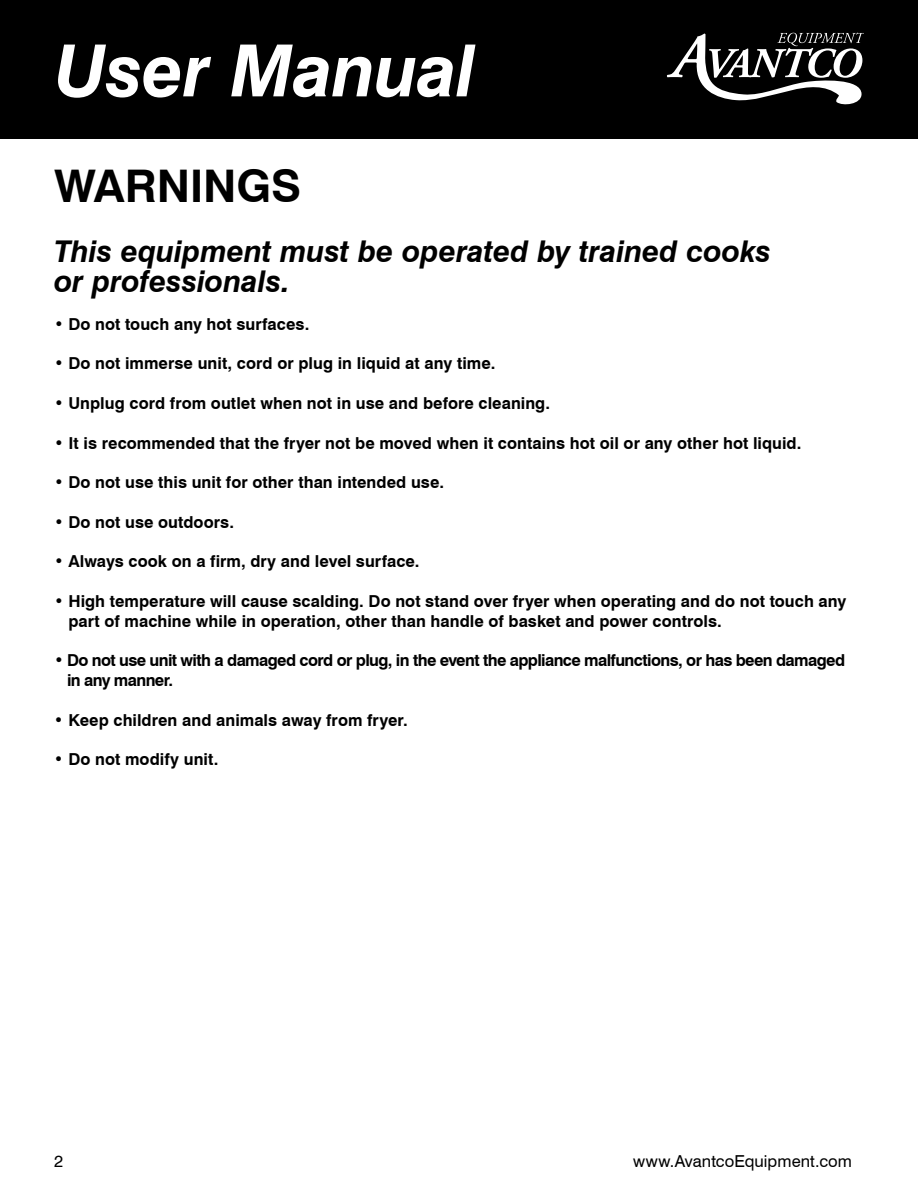
<style>
.page{position:relative;width:918px;height:1188px;background:#fff}
.page>*{position:absolute;margin:0;border:0;box-sizing:border-box;transform-origin:0 0}
.t1{font:italic 700 72px "Swiss 721 BT";letter-spacing:-.01em;color:#fff}
.t2{font:700 45px "Swiss 721 BT";letter-spacing:-.005em;color:#000}
.t3{font:italic 700 30px/30px "Swiss 721 BT";letter-spacing:-.005em;color:#000}
.t4{font:700 16.5px/19.8px "Swiss 721 BT";color:#000}
.t5{font:700 16.5px/19.8px "Swiss 721 BT";letter-spacing:-.04em;color:#000}
.t6{font:16.5px "Swiss 721 BT";letter-spacing:.005em;color:#000}
</style>
<div class="page">
<div style="left:0;top:0;width:918px;height:138px;background:#000"></div>
<svg style="left:667px;top:33px;width:197px;height:72px"></svg>
<h1 class="t1" style="left:54px;top:27px;width:423px">User Manual</h1>
<h2 class="t2" style="left:54px;top:159px;width:249px">WARNINGS</h2>
<h3 class="t3" style="left:54px;top:236px;width:719px">This equipment must be operated by trained cooks or professionals.</h3>
<p class="t4" style="left:54px;top:314px;width:257px">• Do not touch any hot surfaces.</p>
<p class="t4" style="left:54px;top:354px;width:443px">• Do not immerse unit, cord or plug in liquid at any time.</p>
<p class="t4" style="left:54px;top:393px;width:498px">• Unplug cord from outlet when not in use and before cleaning.</p>
<p class="t4" style="left:54px;top:433px;width:749px">• It is recommended that the fryer not be moved when it contains hot oil or any other hot liquid.</p>
<p class="t4" style="left:54px;top:472px;width:392px">• Do not use this unit for other than intended use.</p>
<p class="t4" style="left:54px;top:512px;width:182px">• Do not use outdoors.</p>
<p class="t4" style="left:54px;top:552px;width:367px">• Always cook on a firm, dry and level surface.</p>
<p class="t4" style="left:68px;top:591px;width:780px;text-indent:-14px">• High temperature will cause scalding. Do not stand over fryer when operating and do not touch any part of machine while in operation, other than handle of basket and power controls.</p>
<p class="t5" style="left:67px;top:651px;width:780px;text-indent:-13px">• Do not use unit with a damaged cord or plug, in the event the appliance malfunctions, or has been damaged in any manner.</p>
<p class="t4" style="left:54px;top:710px;width:355px">• Keep children and animals away from fryer.</p>
<p class="t4" style="left:54px;top:750px;width:166px">• Do not modify unit.</p>
<p class="t6" style="left:54px;top:1151px;width:11px">2</p>
<p class="t6" style="left:633px;top:1151px;width:220px">www.AvantcoEquipment.com</p>
</div>
